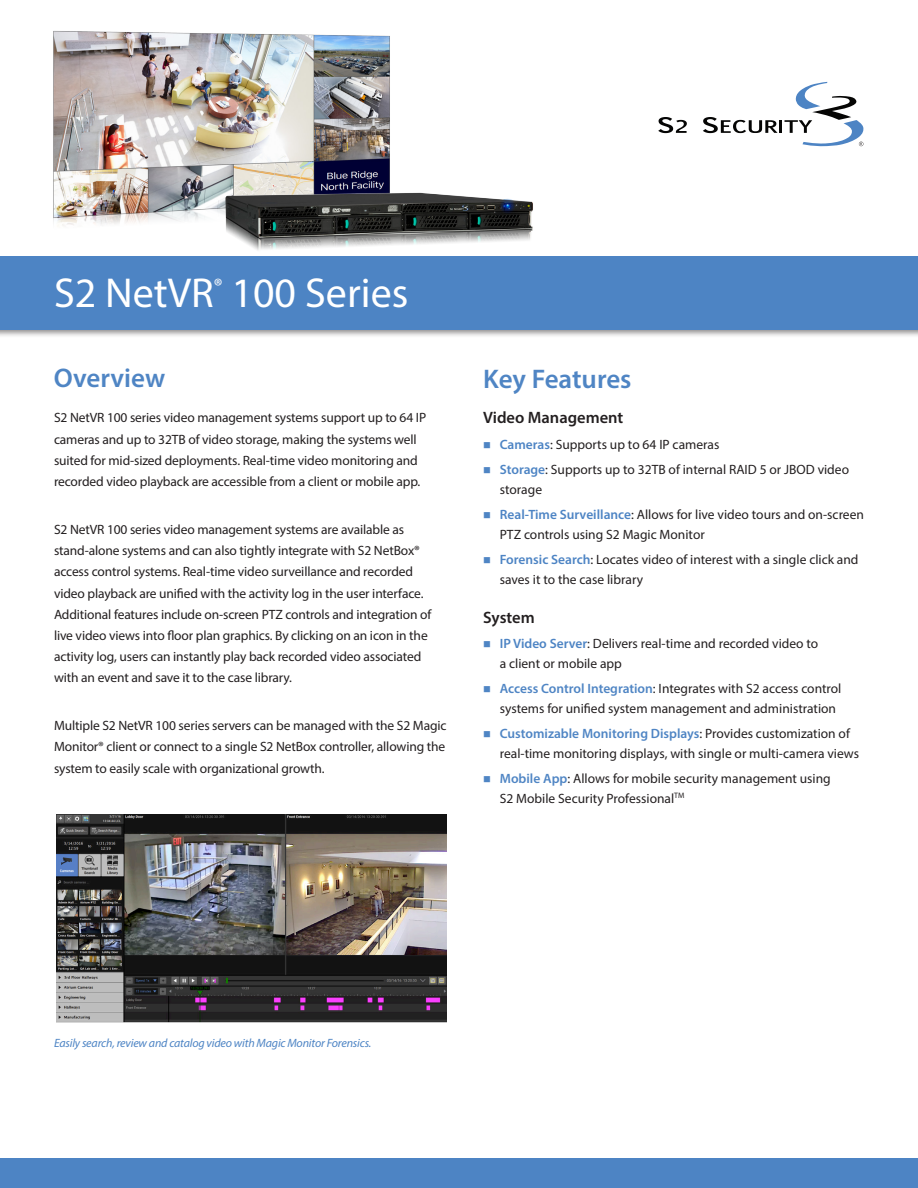
<style>
.page{position:relative;width:918px;height:1188px;background:#fff}
.page>*{position:absolute;margin:0;border:0;box-sizing:border-box;transform-origin:0 0}
.t1{font:42px "Myriad Pro";color:#fff}
.t2{font:600 27px "Myriad Pro";color:#4f85c4}
.Table_Right{font:600 16.5px "Myriad Pro";color:#231f20}
.Content{font:13.5px/21.1px "Myriad Pro";letter-spacing:-.01em;color:#231f20}
.Table_Right-2{font:13.5px/19.5px "Myriad Pro";color:#231f20}
.Table_Right-3{font:italic 12px "Myriad Pro";letter-spacing:-.015em;color:#4d84c4}
.s1{color:#4f85c4}
.s2{font-weight:600;color:#4d84c4}
.s3{font-weight:600;color:#4f85c4}
</style>
<div class="page">
<img style="left:53px;top:31px;width:337px;height:195px">
<div style="left:0;top:1158px;width:918px;height:30px;background:#4d84c4"></div>
<svg style="left:658px;top:117px;width:29px;height:16px"></svg>
<svg style="left:703px;top:82px;width:160px;height:64px"></svg>
<div style="left:0;top:257px;width:918px;height:73px;background:#4d84c4"></div>
<img style="left:219px;top:190px;width:329px;height:67px">
<img style="left:57px;top:814px;width:390px;height:208px">
<p class="t1" style="left:54px;top:267px;width:356px">S2 NetVR<sup>®</sup> 100 Series</p>
<p class="t2" style="left:54px;top:361px;width:113px">Overview</p>
<p class="t2" style="left:483px;top:362px;width:150px">Key Features</p>
<p class="Table_Right" style="left:483px;top:407px;width:142px">Video Management</p>
<p class="Table_Right-2" style="left:483px;top:434px;width:238px"><span class="s1">■</span> <span class="s2">Cameras</span>: Supports up to 64 IP cameras</p>
<p class="Table_Right-2" style="left:483px;top:460px;width:367px"><span class="s1">■</span> <span class="s2">Storage</span>: Supports up to 32TB of internal RAID 5 or JBOD video</p>
<p class="Table_Right-2" style="left:500px;top:479px;width:44px">storage</p>
<p class="Table_Right-2" style="left:500px;top:505px;width:366px;text-indent:-16px"><span class="s1">■</span> <span class="s2">Real-Time Surveillance</span>: Allows for live video tours and on-screen<br>PTZ controls using S2 Magic Monitor</p>
<p class="Table_Right-2" style="left:500px;top:550px;width:360px;text-indent:-16px"><span class="s1">■</span> <span class="s2">Forensic Search</span>: Locates video of interest with a single click and saves it to the case library</p>
<p class="Table_Right" style="left:483px;top:607px;width:53px">System</p>
<p class="Table_Right-2" style="left:483px;top:634px;width:337px"><span class="s1">■</span> <span class="s2">IP Video Server</span>: Delivers real-time and recorded video to</p>
<p class="Table_Right-2" style="left:500px;top:653px;width:124px">a client or mobile app</p>
<p class="Table_Right-2" style="left:483px;top:679px;width:360px"><span class="s1">■</span> <span class="s3">Access Control Integration</span>: Integrates with S2 access control</p>
<p class="Table_Right-2" style="left:500px;top:698px;width:338px">systems for unified system management and administration</p>
<p class="Table_Right-2" style="left:500px;top:724px;width:361px;text-indent:-16px"><span class="s1">■</span> <span class="s3">Customizable Monitoring Displays</span>: Provides customization of real-time monitoring displays, with single or multi-camera views</p>
<p class="Table_Right-2" style="left:483px;top:769px;width:349px"><span class="s1">■</span> <span class="s3">Mobile App</span>: Allows for mobile security management using</p>
<p class="Table_Right-2" style="left:500px;top:788px;width:186px">S2 Mobile Security Professional<sup>TM</sup></p>
<p class="Content" style="left:54px;top:407px;width:374px">S2 NetVR 100 series video management systems support up to 64 IP cameras and up to 32TB of video storage, making the systems well suited for mid-sized deployments. Real-time video monitoring and recorded video playback are accessible from a client or mobile app.</p>
<p class="Content" style="left:54px;top:519px;width:379px">S2 NetVR 100 series video management systems are available as stand-alone systems and can also tightly integrate with S2 NetBox® access control systems. Real-time video surveillance and recorded video playback are unified with the activity log in the user interface.<br>Additional features include on-screen PTZ controls and integration of live video views into floor plan graphics. By clicking on an icon in the activity log, users can instantly play back recorded video associated with an event and save it to the case library.</p>
<p class="Content" style="left:54px;top:715px;width:394px;text-align:justify">Multiple S2 NetVR 100 series servers can be managed with the S2 Magic Monitor® client or connect to a single S2 NetBox controller, allowing the system to easily scale with organizational growth.</p>
<p class="Table_Right-3" style="left:54px;top:1036px;width:319px">Easily search, review and catalog video with Magic Monitor Forensics.</p>
</div>
